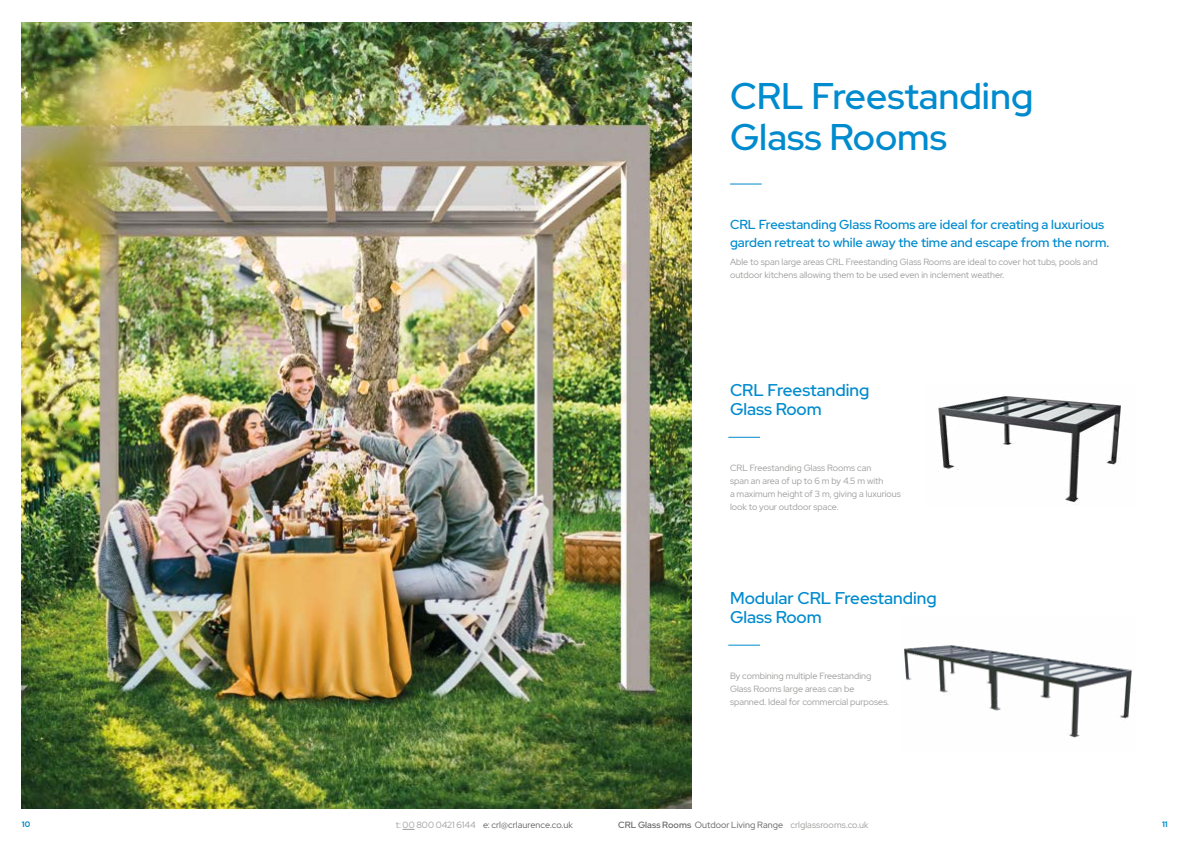
<style>
.page{position:relative;width:1191px;height:842px;background:#fff}
.page>*{position:absolute;margin:0;border:0;box-sizing:border-box;transform-origin:0 0}
.t1{font:500 37px/41px "Red Hat Display";color:#008bce}
.t2{font:500 17px/19px "Red Hat Display";color:#008bce}
.t3{font:500 13px/17px "Red Hat Display";color:#008bce}
.t4{font:9px/13px "Red Hat Display";color:#9d9d9c}
.t5{font:9px "Red Hat Display";letter-spacing:.005em;color:#646363}
.t6{font:700 8px "Red Hat Display";color:#008bce}
.s1{color:#9d9d9c}
.s2{font-weight:500;color:#646363}
.s3{color:#646363}
</style>
<div class="page">
<svg style="left:402px;top:829px;width:12px;height:1px"></svg>
<img style="left:904px;top:645px;width:228px;height:93px">
<img style="left:938px;top:396px;width:183px;height:109px">
<img style="left:22px;top:23px;width:669px;height:786px">
<hr style="left:730px;top:184px;width:31px;height:1px;background:#008bce">
<hr style="left:728px;top:437px;width:32px;height:1px;background:#008bce">
<hr style="left:728px;top:645px;width:32px;height:1px;background:#008bce">
<h1 class="t1" style="left:730px;top:74px;width:305px">CRL Freestanding<br>Glass Rooms</h1>
<h3 class="t3" style="left:730px;top:216px;width:381px">CRL Freestanding Glass Rooms are ideal for creating a luxurious garden retreat to while away the time and escape from the norm.</h3>
<p class="t4" style="left:730px;top:255px;width:369px">Able to span large areas CRL Freestanding Glass Rooms are ideal to cover hot tubs, pools and outdoor kitchens allowing them to be used even in inclement weather.</p>
<h2 class="t2" style="left:730px;top:380px;width:141px">CRL Freestanding<br>Glass Room</h2>
<p class="t4" style="left:730px;top:461px;width:172px">CRL Freestanding Glass Rooms can<br>span an area of up to 6 m by 4.5 m with<br>a maximum height of 3 m, giving a luxurious look to your outdoor space.</p>
<h2 class="t2" style="left:730px;top:588px;width:208px">Modular CRL Freestanding<br>Glass Room</h2>
<p class="t4" style="left:730px;top:669px;width:160px">By combining multiple Freestanding<br>Glass Rooms large areas can be spanned. Ideal for commercial purposes.</p>
<p class="t6" style="left:22px;top:819px;width:10px">10</p>
<p class="t5" style="left:396px;top:819px;width:179px"><span class="s1">t: 00 800 0421 6144</span> e: crl@crlaurence.co.uk</p>
<p class="t4" style="left:618px;top:819px;width:252px"><span class="s2">CRL Glass Rooms</span> <span class="s3">Outdoor Living Range</span> crlglassrooms.co.uk</p>
<p class="t6" style="left:1162px;top:819px;width:7px">11</p>
</div>
